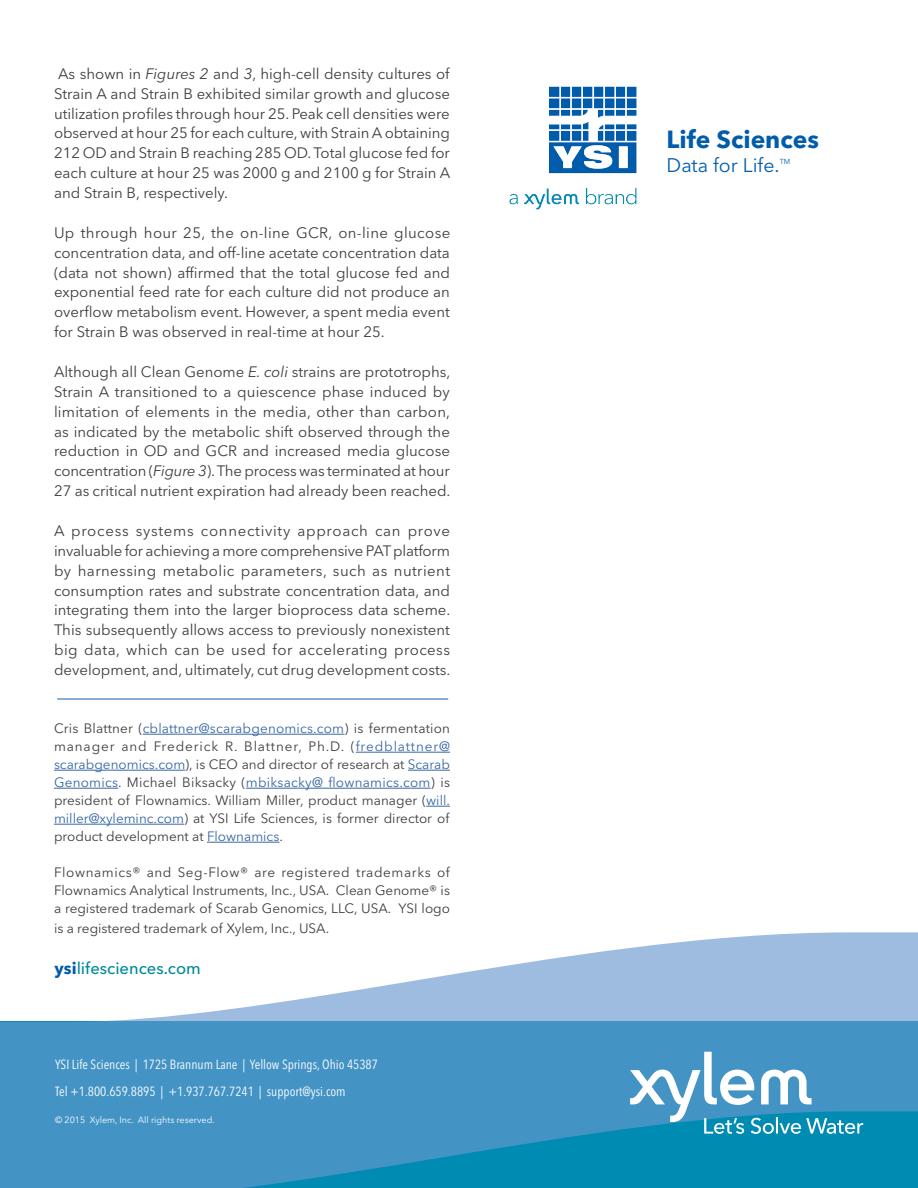
<style>
.page{position:relative;width:918px;height:1188px;background:#fff}
.page>*{position:absolute;margin:0;border:0;box-sizing:border-box;transform-origin:0 0}
.t1{font:700 24.6px "Avenir Next LT Pro";color:#015dac}
.t2{font:19.5px "Avenir Next LT Pro";color:#015dac}
.t3{font:500 16.5px "Avenir Next LT Pro";color:#008b98}
.t4{font:15px/19.8px "Avenir Next LT Pro";color:#3e3e3f;text-align:justify}
.t5{font:13.5px/18px "Avenir Next LT Pro";color:#3e3e3f;text-align:justify}
.Address{font:condensed 13.2px "Avenir Next LT Pro";color:#fff}
.Legal_Copy{font:9px "Avenir Next LT Pro";color:#fff}
.t6{font:7.2px "Avenir Next LT Pro";color:#015dac}
.s1{font-style:italic}
.s2{color:#3667a4}
.s3{font-weight:700;color:#015bab}
</style>
<div class="page">
<svg style="left:0;top:932px;width:918px;height:256px;fill:#4393c5"></svg>
<svg style="left:630px;top:1052px;width:233px;height:82px"></svg>
<hr style="left:143px;top:734px;width:201px;height:1px;background:#3667a4">
<hr style="left:356px;top:752px;width:94px;height:1px;background:#3667a4">
<hr style="left:54px;top:770px;width:131px;height:1px;background:#3667a4">
<hr style="left:408px;top:770px;width:42px;height:1px;background:#3667a4">
<hr style="left:54px;top:788px;width:64px;height:1px;background:#3667a4">
<hr style="left:246px;top:788px;width:185px;height:1px;background:#3667a4">
<svg style="left:426px;top:806px;width:24px;height:1px"></svg>
<hr style="left:54px;top:824px;width:130px;height:1px;background:#3667a4">
<hr style="left:207px;top:842px;width:72px;height:1px;background:#3667a4">
<img style="left:509px;top:86px;width:128px;height:124px">
<hr style="left:57px;top:699px;width:391px;height:1px;background:#135cab">
<p class="t4" style="left:54px;top:64px;width:398px">As shown in <span class="s1">Figures 2</span> and <span class="s1">3</span>, high-cell density cultures of Strain A and Strain B exhibited similar growth and glucose utilization profiles through hour 25. Peak cell densities were observed at hour 25 for each culture, with Strain A obtaining 212 OD and Strain B reaching 285 OD. Total glucose fed for each culture at hour 25 was 2000 g and 2100 g for Strain A and Strain B, respectively.</p>
<p class="t4" style="left:54px;top:223px;width:398px">Up through hour 25, the on-line GCR, on-line glucose concentration data, and off-line acetate concentration data (data not shown) affirmed that the total glucose fed and exponential feed rate for each culture did not produce an overflow metabolism event. However, a spent media event for Strain B was observed in real-time at hour 25.</p>
<p class="t4" style="left:54px;top:362px;width:398px">Although all Clean Genome <span class="s1">E. coli</span> strains are prototrophs, Strain A transitioned to a quiescence phase induced by limitation of elements in the media, other than carbon, as indicated by the metabolic shift observed through the reduction in OD and GCR and increased media glucose concentration (<span class="s1">Figure 3</span>). The process was terminated at hour 27 as critical nutrient expiration had already been reached.</p>
<p class="t4" style="left:54px;top:521px;width:398px">A process systems connectivity approach can prove invaluable for achieving a more comprehensive PAT platform by harnessing metabolic parameters, such as nutrient consumption rates and substrate concentration data, and integrating them into the larger bioprocess data scheme.<br>This subsequently allows access to previously nonexistent big data, which can be used for accelerating process development, and, ultimately, cut drug development costs.</p>
<p class="t5" style="left:54px;top:719px;width:398px">Cris Blattner (<span class="s2">cblattner@scarabgenomics.com</span>) is fermentation manager and Frederick R. Blattner, Ph.D. (<span class="s2">fredblattner@ scarabgenomics.com</span>), is CEO and director of research at <span class="s2">Scarab Genomics</span>. Michael Biksacky (<span class="s2">mbiksacky@ flownamics.com</span>) is president of Flownamics. William Miller, product manager (<span class="s2">will. miller@xyleminc.com</span>) at YSI Life Sciences, is former director of product development at <span class="s2">Flownamics</span>.</p>
<p class="t5" style="left:54px;top:863px;width:398px">Flownamics® and Seg-Flow® are registered trademarks of Flownamics Analytical Instruments, Inc., USA. Clean Genome® is a registered trademark of Scarab Genomics, LLC, USA. YSI logo</p>
<p class="t5" style="left:54px;top:919px;width:277px">is a registered trademark of Xylem, Inc., USA.</p>
<p class="t3" style="left:55px;top:959px;width:148px"><span class="s3">ysi</span>lifesciences.com</p>
<p class="Address" style="left:55px;top:1057px;width:324px">YSI Life Sciences | 1725 Brannum Lane | Yellow Springs, Ohio 45387</p>
<p class="Address" style="left:55px;top:1083px;width:292px">Tel +1.800.659.8895 | +1.937.767.7241 | support@ysi.com</p>
<p class="Legal_Copy" style="left:55px;top:1114px;width:161px">© 2015 Xylem, Inc. All rights reserved.</p>
<p class="t1" style="left:667px;top:125px;width:154px">Life Sciences</p>
<p class="t2" style="left:667px;top:153px;width:115px">Data for Life.</p>
<p class="t6" style="left:780px;top:157px;width:12px">TM</p>
</div>
